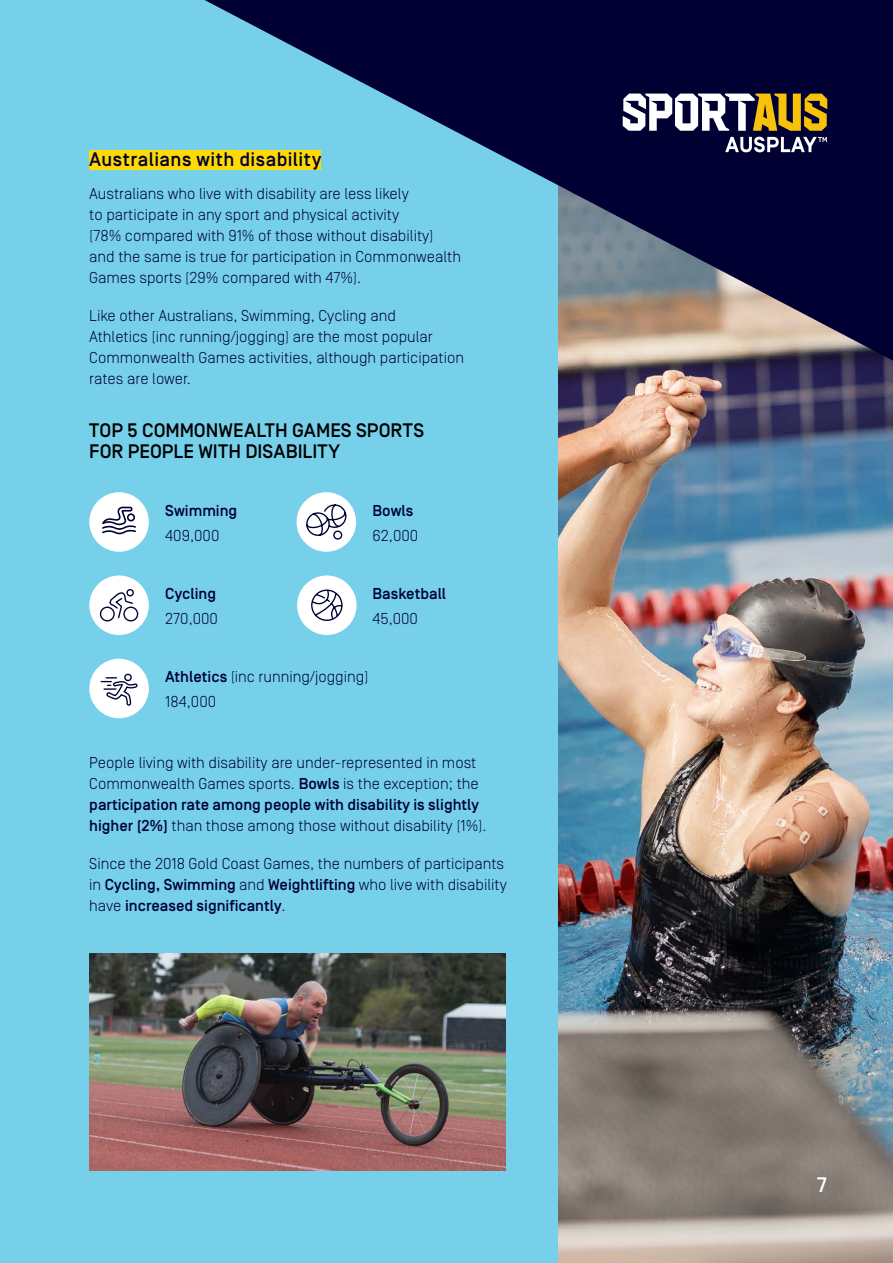
<style>
.page{position:relative;width:893px;height:1263px;background:#fff}
.page>*{position:absolute;margin:0;border:0;box-sizing:border-box;transform-origin:0 0}
.Body_copy{font:500 21px "Simplon Norm";color:#fff}
.Heading_3{font:500 19.5px/21px "Simplon Norm";letter-spacing:.005em;color:#000}
.Heading_2{font:500 19.5px "Simplon Norm";letter-spacing:.025em;color:#003}
.Body{font:300 15.75px/21px "Simplon Norm";color:#003}
.Body-2{font:500 15.75px "Simplon Norm";color:#003}
.s1{font-weight:500}
</style>
<div class="page">
<img style="left:557px;top:361px;width:336px;height:902px">
<div style="left:0;top:0;width:557px;height:1263px;background:#76d0ea"></div>
<svg style="left:205px;top:0;width:688px;height:361px"></svg>
<div style="left:89px;top:150px;width:232px;height:19px;background:#ffda02"></div>
<svg style="left:623px;top:94px;width:204px;height:37px"></svg>
<svg style="left:725px;top:137px;width:102px;height:15px"></svg>
<div style="left:89px;top:492px;width:60px;height:60px;background:#fff;border-radius:50%"></div>
<div style="left:297px;top:575px;width:60px;height:60px;background:#fff;border-radius:50%"></div>
<div style="left:89px;top:575px;width:60px;height:60px;background:#fff;border-radius:50%"></div>
<div style="left:89px;top:659px;width:60px;height:59px;background:#fff;border-radius:50%"></div>
<div style="left:297px;top:492px;width:59px;height:60px;background:#fff;border-radius:50%"></div>
<svg style="left:311px;top:589px;width:32px;height:32px"></svg>
<svg style="left:306px;top:504px;width:41px;height:36px"></svg>
<svg style="left:101px;top:673px;width:38px;height:46px"></svg>
<svg style="left:99px;top:589px;width:40px;height:33px"></svg>
<svg style="left:102px;top:507px;width:34px;height:27px"></svg>
<img style="left:89px;top:953px;width:417px;height:218px">
<h2 class="Heading_2" style="left:89px;top:149px;width:234px">Australians with disability</h2>
<p class="Body" style="left:89px;top:184px;width:373px">Australians who live with disability are less likely<br>to participate in any sport and physical activity<br>(78% compared with 91% of those without disability) and the same is true for participation in Commonwealth Games sports (29% compared with 47%).</p>
<p class="Body" style="left:89px;top:306px;width:376px">Like other Australians, Swimming, Cycling and<br>Athletics (inc running/jogging) are the most popular Commonwealth Games activities, although participation rates are lower.</p>
<h3 class="Heading_3" style="left:89px;top:420px;width:336px">TOP 5 COMMONWEALTH GAMES SPORTS<br>FOR PEOPLE WITH DISABILITY</h3>
<p class="Body-2" style="left:165px;top:502px;width:74px">Swimming</p>
<p class="Body" style="left:165px;top:525px;width:56px">409,000</p>
<p class="Body-2" style="left:165px;top:585px;width:52px">Cycling</p>
<p class="Body" style="left:165px;top:608px;width:54px">270,000</p>
<p class="Body-2" style="left:373px;top:502px;width:42px">Bowls</p>
<p class="Body" style="left:373px;top:525px;width:47px">62,000</p>
<p class="Body-2" style="left:373px;top:585px;width:75px">Basketball</p>
<p class="Body" style="left:373px;top:608px;width:47px">45,000</p>
<p class="Body" style="left:165px;top:666px;width:205px"><span class="s1">Athletics</span> (inc running/jogging)</p>
<p class="Body" style="left:165px;top:692px;width:52px">184,000</p>
<p class="Body" style="left:89px;top:752px;width:399px">People living with disability are under-represented in most Commonwealth Games sports. <span class="s1">Bowls</span> is the exception; the <span class="s1">participation rate among people with disability is slightly higher (2%)</span> than those among those without disability (1%).</p>
<p class="Body" style="left:89px;top:853px;width:419px">Since the 2018 Gold Coast Games, the numbers of participants in <span class="s1">Cycling, Swimming</span> and <span class="s1">Weightlifting</span> who live with disability have <span class="s1">increased significantly</span>.</p>
<p class="Body_copy" style="left:817px;top:1173px;width:11px">7</p>
</div>
